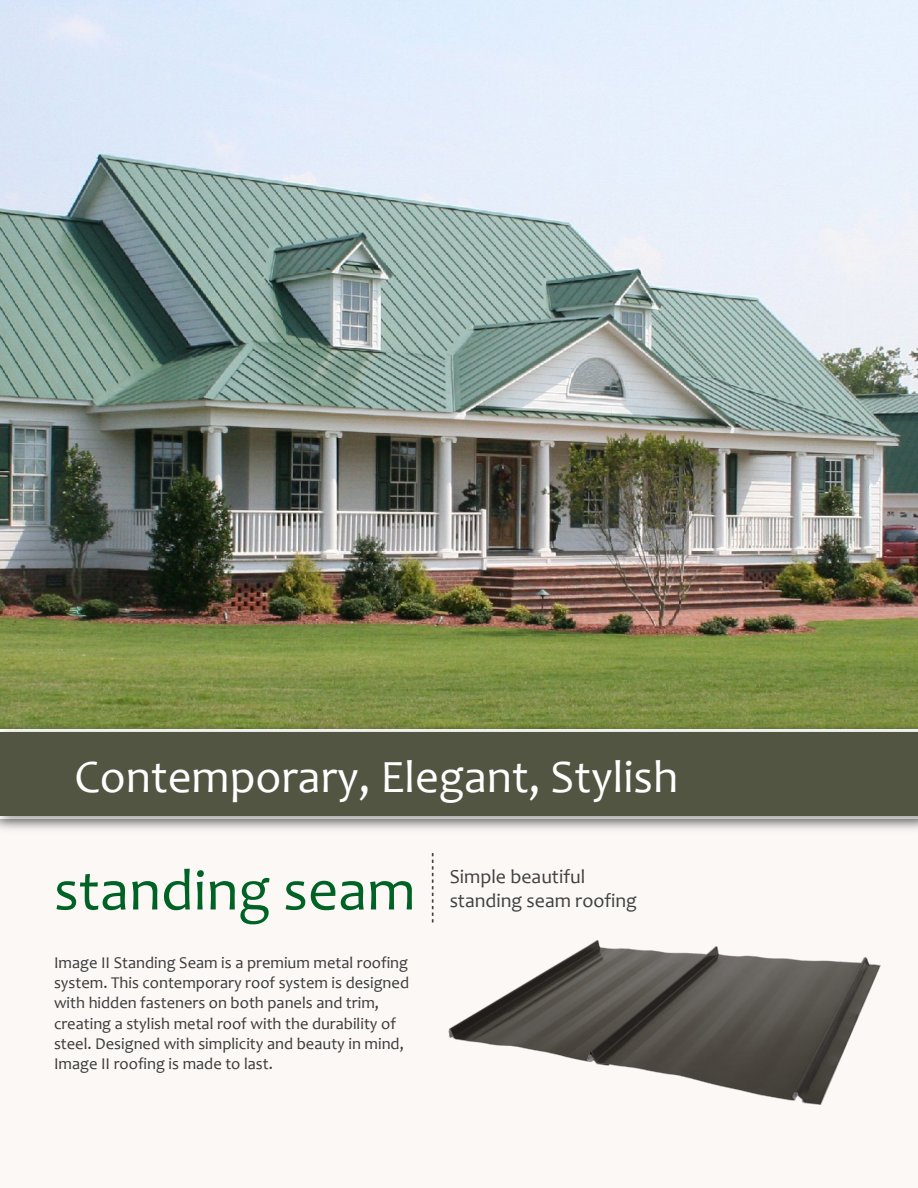
<style>
.page{position:relative;width:918px;height:1188px;background:#fff}
.page>*{position:absolute;margin:0;border:0;box-sizing:border-box;transform-origin:0 0}
.t1{font:59.1px "Candara";color:#006225}
.t2{font:46.5px "Candara";color:#fff}
.t3{font:19.8px/24.3px "Candara";color:#414141}
.t4{font:16.5px/20.1px "Candara";color:#3a3a3a}
</style>
<div class="page">
<img style="left:0;top:0;width:918px;height:717px">
<div style="left:0;top:811px;width:918px;height:377px;background:#fbf8f6"></div>
<svg style="left:432px;top:853px;width:2px;height:70px"></svg>
<img style="left:449px;top:940px;width:432px;height:165px">
<img style="left:0;top:717px;width:918px;height:4px">
<img style="left:0;top:721px;width:918px;height:109px">
<div style="left:0;top:732px;width:918px;height:83px;background:#515542"></div>
<h2 class="t2" style="left:74px;top:758px;width:605px">Contemporary, Elegant, Stylish</h2>
<h1 class="t1" style="left:54px;top:867px;width:363px">standing seam</h1>
<p class="t3" style="left:450px;top:866px;width:189px">Simple beautiful standing seam roofing</p>
<p class="t4" style="left:54px;top:954px;width:357px">Image II Standing Seam is a premium metal roofing system. This contemporary roof system is designed with hidden fasteners on both panels and trim, creating a stylish metal roof with the durability of steel. Designed with simplicity and beauty in mind, Image II roofing is made to last.</p>
</div>
